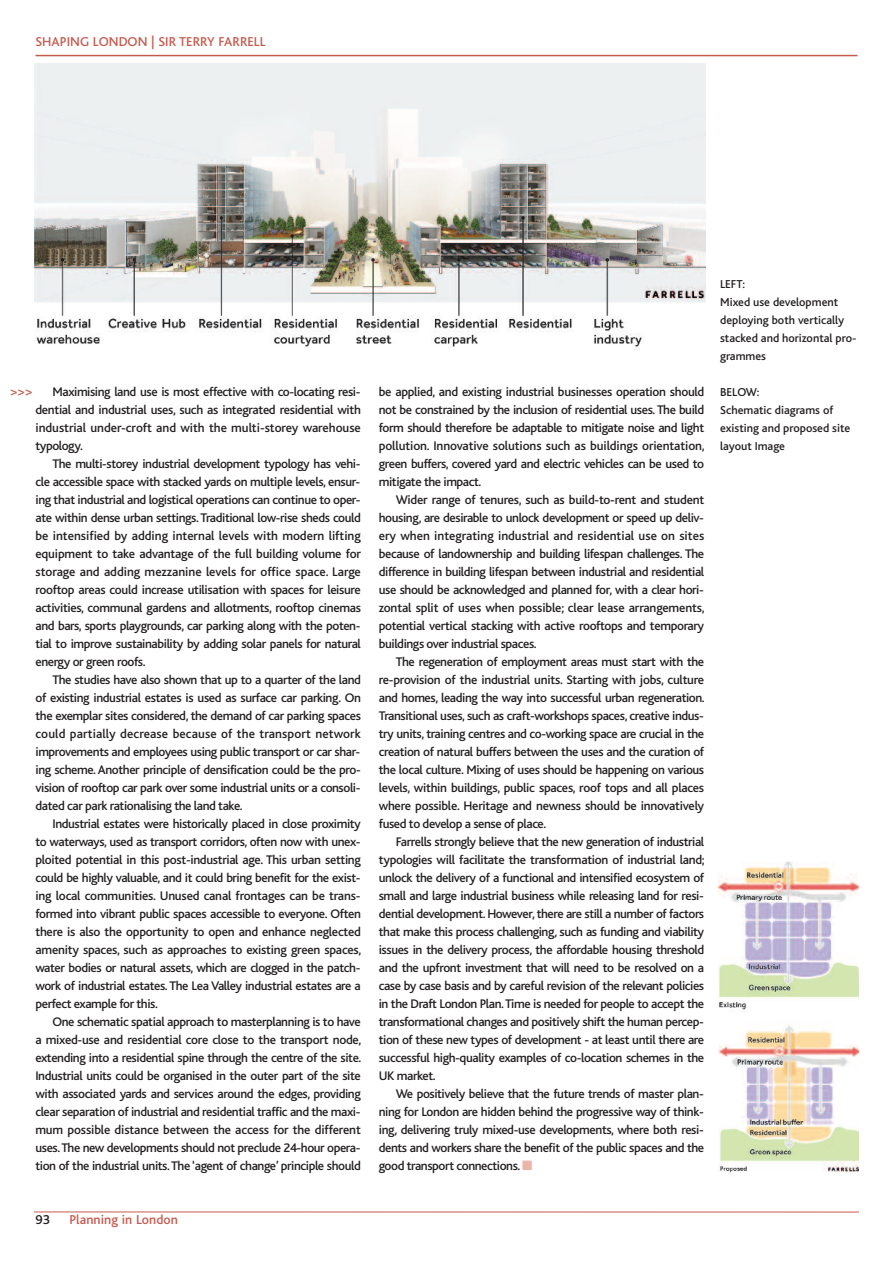
<style>
.page{position:relative;width:893px;height:1263px;background:#fff}
.page>*{position:absolute;margin:0;border:0;box-sizing:border-box;transform-origin:0 0}
.t1{font:500 13.5px "Bliss";letter-spacing:.005em;color:#c75a4e}
.t2{font:500 13.5px "Bliss";color:#231f20}
.t3{font:500 13.05px/18px "Bliss";letter-spacing:-.03em;color:#231f20;text-align:justify}
.t4{font:500 12px/18px "Bliss";color:#231f20}
.s1{color:#e9b6a7}
</style>
<div class="page">
<img style="left:34px;top:63px;width:672px;height:287px">
<hr style="left:36px;top:55px;width:821px;height:1px;background:#c75a4e">
<hr style="left:34px;top:1212px;width:825px;height:1px;background:#c75a4e">
<img style="left:719px;top:1025px;width:140px;height:148px">
<img style="left:719px;top:861px;width:140px;height:150px">
<p class="t1" style="left:36px;top:37px;width:232px">SHAPING LONDON | SIR TERRY FARRELL</p>
<p class="t3" style="left:36px;top:384px;width:327px;text-indent:17px">Maximising land use is most effective with co-locating resi&shy;dential and industrial uses, such as integrated residential with industrial under-croft and with the multi-storey warehouse typology.</p>
<p class="t3" style="left:36px;top:456px;width:327px;text-indent:17px">The multi-storey industrial development typology has vehi&shy;cle accessible space with stacked yards on multiple levels, ensur&shy;ing that industrial and logistical operations can continue to oper&shy;ate within dense urban settings. Traditional low-rise sheds could be intensified by adding internal levels with modern lifting equipment to take advantage of the full building volume for storage and adding mezzanine levels for office space. Large rooftop areas could increase utilisation with spaces for leisure activities, communal gardens and allotments, rooftop cinemas and bars, sports playgrounds, car parking along with the poten&shy;tial to improve sustainability by adding solar panels for natural energy or green roofs.</p>
<p class="t3" style="left:35px;top:672px;width:327px;text-indent:17px">The studies have also shown that up to a quarter of the land of existing industrial estates is used as surface car parking. On the exemplar sites considered, the demand of car parking spaces could partially decrease because of the transport network improvements and employees using public transport or car shar&shy;ing scheme. Another principle of densification could be the pro&shy;vision of rooftop car park over some industrial units or a consoli&shy;dated car park rationalising the land take.</p>
<p class="t3" style="left:35px;top:816px;width:328px;text-indent:17px">Industrial estates were historically placed in close proximity to waterways, used as transport corridors, often now with unex&shy;ploited potential in this post-industrial age. This urban setting could be highly valuable, and it could bring benefit for the exist&shy;ing local communities. Unused canal frontages can be trans&shy;formed into vibrant public spaces accessible to everyone. Often there is also the opportunity to open and enhance neglected amenity spaces, such as approaches to existing green spaces, water bodies or natural assets, which are clogged in the patch&shy;work of industrial estates. The Lea Valley industrial estates are a perfect example for this.</p>
<p class="t3" style="left:35px;top:1014px;width:328px;text-indent:17px">One schematic spatial approach to masterplanning is to have a mixed-use and residential core close to the transport node, extending into a residential spine through the centre of the site.<br>Industrial units could be organised in the outer part of the site with associated yards and services around the edges, providing clear separation of industrial and residential traffic and the maxi&shy;mum possible distance between the access for the different uses.The new developments should not preclude 24-hour opera&shy;tion of the industrial units.The ‘agent of change’ principle should</p>
<p class="t1" style="left:10px;top:387px;width:24px">&gt;&gt;&gt;</p>
<p class="t2" style="left:36px;top:1215px;width:16px">93</p>
<p class="t1" style="left:70px;top:1215px;width:110px">Planning in London</p>
<p class="t3" style="left:379px;top:384px;width:327px">be applied, and existing industrial businesses operation should not be constrained by the inclusion of residential uses.The build form should therefore be adaptable to mitigate noise and light pollution. Innovative solutions such as buildings orientation, green buffers, covered yard and electric vehicles can be used to mitigate the impact.</p>
<p class="t3" style="left:379px;top:492px;width:327px;text-indent:17px">Wider range of tenures, such as build-to-rent and student housing, are desirable to unlock development or speed up deliv&shy;ery when integrating industrial and residential use on sites because of landownership and building lifespan challenges. The difference in building lifespan between industrial and residential use should be acknowledged and planned for, with a clear hori&shy;zontal split of uses when possible; clear lease arrangements, potential vertical stacking with active rooftops and temporary buildings over industrial spaces.</p>
<p class="t3" style="left:379px;top:654px;width:327px;text-indent:17px">The regeneration of employment areas must start with the re-provision of the industrial units. Starting with jobs, culture and homes, leading the way into successful urban regeneration.<br>Transitional uses, such as craft-workshops spaces, creative indus&shy;try units, training centres and co-working space are crucial in the creation of natural buffers between the uses and the curation of the local culture. Mixing of uses should be happening on various levels, within buildings, public spaces, roof tops and all places where possible. Heritage and newness should be innovatively fused to develop a sense of place.</p>
<p class="t3" style="left:379px;top:834px;width:327px;text-indent:17px">Farrells strongly believe that the new generation of industrial typologies will facilitate the transformation of industrial land; unlock the delivery of a functional and intensified ecosystem of small and large industrial business while releasing land for resi&shy;dential development. However, there are still a number of factors that make this process challenging, such as funding and viability issues in the delivery process, the affordable housing threshold and the upfront investment that will need to be resolved on a case by case basis and by careful revision of the relevant policies in the Draft London Plan.Time is needed for people to accept the transformational changes and positively shift the human percep&shy;tion of these new types of development - at least until there are successful high-quality examples of co-location schemes in the UK market.</p>
<p class="t3" style="left:379px;top:1086px;width:327px;text-indent:17px">We positively believe that the future trends of master plan&shy;ning for London are hidden behind the progressive way of think&shy;ing, delivering truly mixed-use developments, where both resi&shy;dents and workers share the benefit of the public spaces and the good transport connections. <span class="s1">■</span></p>
<p class="t4" style="left:720px;top:276px;width:138px">LEFT:<br>Mixed use development deploying both vertically stacked and horizontal pro&shy;grammes</p>
<p class="t4" style="left:720px;top:384px;width:132px">BELOW:<br>Schematic diagrams of existing and proposed site layout Image</p>
</div>
